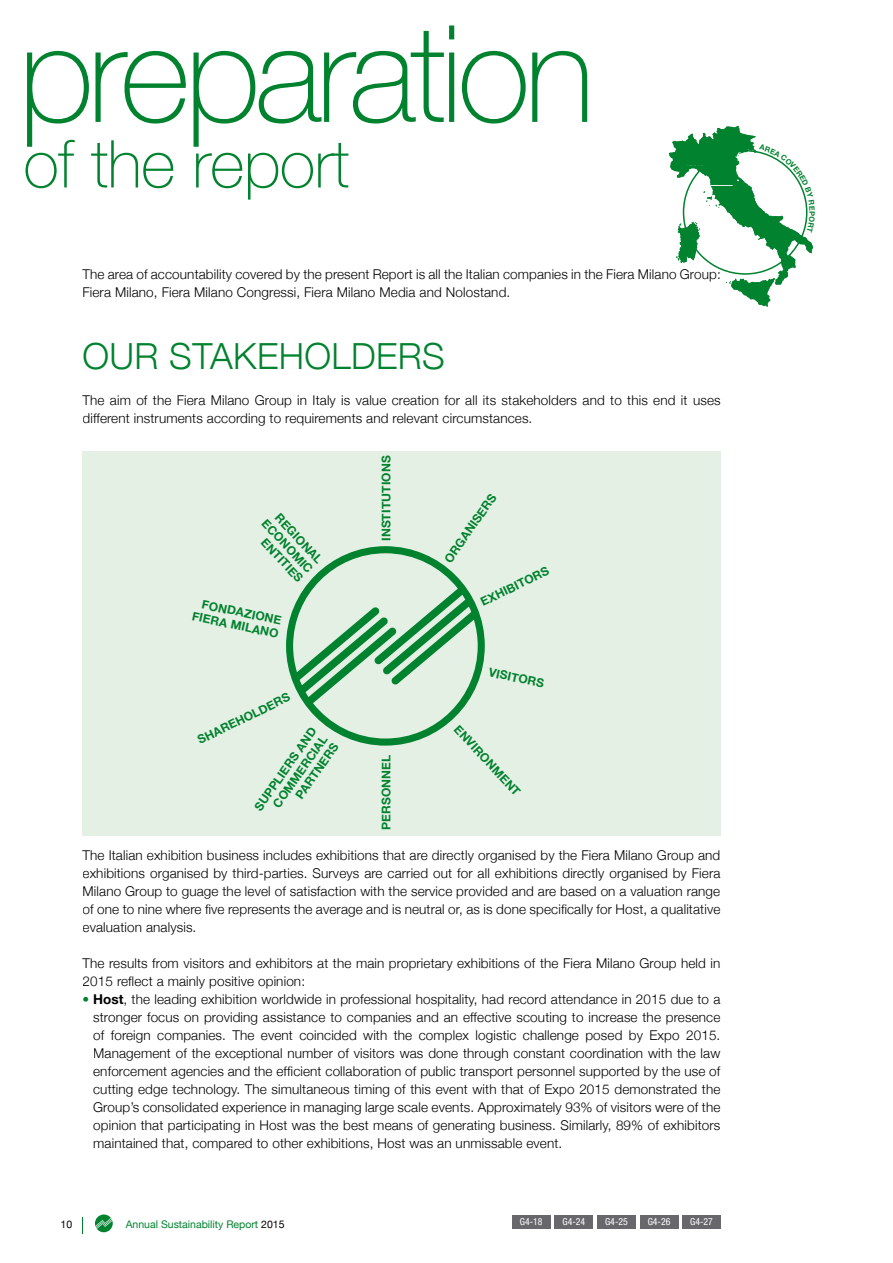
<style>
.page{position:relative;width:893px;height:1263px;background:#fff}
.page>*{position:absolute;margin:0;border:0;box-sizing:border-box;transform-origin:0 0}
.t1{font:100 135px "Helvetica Neue LT Std";letter-spacing:-.04em;color:#00822e}
.t2{font:100 66px "Helvetica Neue LT Std";letter-spacing:-.01em;color:#00822e}
.t3{font:300 36px "Helvetica Neue";letter-spacing:.01em;color:#00822e}
.t4{font:300 13.5px/18px "Helvetica Neue";letter-spacing:.01em;color:#000}
.t5{font:700 12px/13.5px "Helvetica Neue";letter-spacing:.01em;color:#00822e;text-align:right}
.t6{font:10.5px "Helvetica Neue";color:#00822e}
.t7{font:10.5px "Helvetica Neue";color:#000}
.t8{font:condensed 9.75px "Helvetica Neue LT Std";color:#fff}
.s1{color:#00822e}
.s2{font-weight:700}
.s3{color:#000}
</style>
<div class="page">
<svg style="left:95px;top:1214px;width:18px;height:18px"></svg>
<div style="left:82px;top:451px;width:639px;height:385px;background:#e5f0e5"></div>
<svg style="left:286px;top:546px;width:199px;height:200px"></svg>
<div style="left:512px;top:1215px;width:38px;height:13px;background:#68676c"></div>
<div style="left:555px;top:1215px;width:38px;height:13px;background:#68676c"></div>
<div style="left:597px;top:1215px;width:39px;height:13px;background:#68676c"></div>
<div style="left:640px;top:1215px;width:38px;height:13px;background:#68676c"></div>
<div style="left:682px;top:1215px;width:39px;height:13px;background:#68676c"></div>
<svg style="left:669px;top:126px;width:145px;height:181px"></svg>
<h1 class="t1" style="left:18px;top:-3px;width:578px">preparation</h1>
<h2 class="t2" style="left:23px;top:126px;width:327px">of the report</h2>
<p class="t4" style="left:82px;top:265px;width:640px">The area of accountability covered by the present Report is all the Italian companies in the Fiera Milano Group:<br>Fiera Milano, Fiera Milano Congressi, Fiera Milano Media and Nolostand.</p>
<h3 class="t3" style="left:82px;top:327px;width:364px">OUR STAKEHOLDERS</h3>
<p class="t4" style="left:82px;top:391px;width:640px">The aim of the Fiera Milano Group in Italy is value creation for all its stakeholders and to this end it uses different instruments according to requirements and relevant circumstances.</p>
<p class="t5" style="left:279px;top:507px;width:70px;rotate:47deg">REGIONAL<br>ECONOMIC<br>ENTITIES</p>
<p class="t5" style="left:197px;top:596px;width:89px;text-align:center;rotate:12deg">FONDAZIONE<br>FIERA MILANO</p>
<p class="t5" style="left:196px;top:735px;width:103px;rotate:-26deg">SHAREHOLDERS</p>
<p class="t5" style="left:252px;top:805px;width:100px;rotate:-55deg">SUPPLIERS AND<br>COMMERCIAL<br>PARTNERS</p>
<p class="t5" style="left:380px;top:541px;width:87px;rotate:-90deg">INSTITUTIONS</p>
<p class="t5" style="left:380px;top:830px;width:77px;rotate:-90deg">PERSONNEL</p>
<p class="t5" style="left:442px;top:558px;width:82px;rotate:-55deg">ORGANISERS</p>
<p class="t5" style="left:479px;top:597px;width:76px;rotate:-26deg">EXHIBITORS</p>
<p class="t5" style="left:490px;top:665px;width:58px;rotate:12deg">VISITORS</p>
<p class="t5" style="left:461px;top:723px;width:92px;rotate:47deg">ENVIRONMENT</p>
<p class="t4" style="left:83px;top:845px;width:639px;text-align:justify">The Italian exhibition business includes exhibitions that are directly organised by the Fiera Milano Group and exhibitions organised by third-parties. Surveys are carried out for all exhibitions directly organised by Fiera Milano Group to guage the level of satisfaction with the service provided and are based on a valuation range of one to nine where five represents the average and is neutral or, as is done specifically for Host, a qualitative evaluation analysis.</p>
<p class="t4" style="left:83px;top:953px;width:639px">The results from visitors and exhibitors at the main proprietary exhibitions of the Fiera Milano Group held in<br>2015 reflect a mainly positive opinion:</p>
<p class="t4" style="left:93px;top:989px;width:629px;text-align:justify;text-indent:-11px"><span class="s1">•</span> <span class="s2">Host</span>, the leading exhibition worldwide in professional hospitality, had record attendance in 2015 due to a stronger focus on providing assistance to companies and an effective scouting to increase the presence of foreign companies. The event coincided with the complex logistic challenge posed by Expo 2015.<br>Management of the exceptional number of visitors was done through constant coordination with the law enforcement agencies and the efficient collaboration of public transport personnel supported by the use of cutting edge technology. The simultaneous timing of this event with that of Expo 2015 demonstrated the Group’s consolidated experience in managing large scale events. Approximately 93% of visitors were of the opinion that participating in Host was the best means of generating business. Similarly, 89% of exhibitors maintained that, compared to other exhibitions, Host was an unmissable event.</p>
<p class="t7" style="left:61px;top:1217px;width:13px">10</p>
<p class="t6" style="left:126px;top:1217px;width:160px">Annual Sustainability Report <span class="s3">2015</span></p>
<p class="t8" style="left:520px;top:1216px;width:24px">G4-18</p>
<p class="t8" style="left:562px;top:1216px;width:24px">G4-24</p>
<p class="t8" style="left:605px;top:1216px;width:24px">G4-25</p>
<p class="t8" style="left:648px;top:1216px;width:24px">G4-26</p>
<p class="t8" style="left:690px;top:1216px;width:24px">G4-27</p>
</div>
